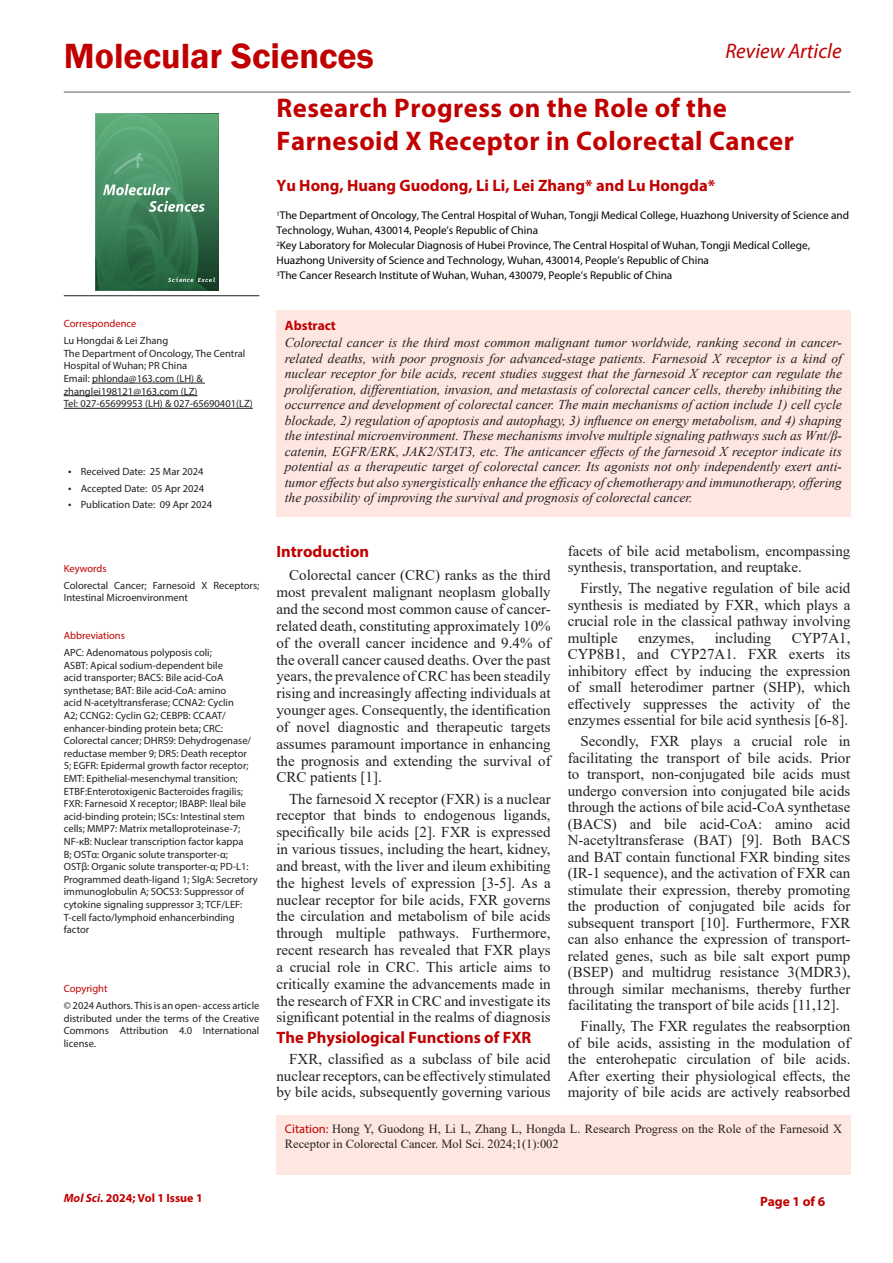
<style>
.page{position:relative;width:893px;height:1263px;background:#fff}
.page>*{position:absolute;margin:0;border:0;box-sizing:border-box;transform-origin:0 0}
.t1{font:600 36px "Franklin Gothic";color:#c00000}
.t2{font:700 27px/33px "Myriad Pro";letter-spacing:.02em;color:#c00000}
.t3{font:italic 21px "Myriad Pro";color:#c00000}
.t4{font:700 16.5px "Myriad Pro";color:#c00000}
.t5{font:15px/16.5px "Times New Roman";color:#231f20;text-align:justify}
.t6{font:italic 13.5px/15.5px "Times New Roman";color:#231f20;text-align:justify}
.t7{font:700 13.5px "Myriad Pro";color:#c00000}
.t8{font:12.45px/15px "Times New Roman";color:#231f20}
.t9{font:700 12px "Myriad Pro";color:#c00000}
.t10{font:11.25px/15px "Myriad Pro";color:#000}
.t11{font:10.5px/12.6px "Myriad Pro";color:#231f20}
.t12{font:10.5px "Myriad Pro";color:#c00000}
.s1{font-size:12px}
.s2{font-family:"Myriad Pro";color:#c00000}
.s3{font-style:italic}
</style>
<div class="page">
<div style="left:276px;top:1115px;width:574px;height:60px;background:#ffe7e1"></div>
<img style="left:95px;top:114px;width:123px;height:176px">
<hr style="left:64px;top:295px;width:195px;height:1px;background:#231f20">
<hr style="left:92px;top:383px;width:113px;height:1px;background:#231f20">
<hr style="left:64px;top:395px;width:134px;height:1px;background:#231f20">
<hr style="left:64px;top:408px;width:189px;height:1px;background:#231f20">
<hr style="left:64px;top:91px;width:786px;height:2px;background:#939598">
<div style="left:276px;top:310px;width:574px;height:207px;background:#ffe7e1"></div>
<h1 class="t1" style="left:64px;top:34px;width:312px">Molecular Sciences</h1>
<p class="t2" style="left:276px;top:90px;width:519px">Research Progress on the Role of the<br>Farnesoid X Receptor in Colorectal Cancer</p>
<p class="t4" style="left:276px;top:175px;width:440px">Yu Hong, Huang Guodong, Li Li, Lei Zhang* and Lu Hongda*</p>
<p class="t10" style="left:276px;top:208px;width:574px"><sup>1</sup>The Department of Oncology, The Central Hospital of Wuhan, Tongji Medical College, Huazhong University of Science and<br>Technology, Wuhan, 430014, People’s Republic of China</p>
<p class="t10" style="left:276px;top:238px;width:535px"><sup>2</sup>Key Laboratory for Molecular Diagnosis of Hubei Province, The Central Hospital of Wuhan, Tongji Medical College,<br>Huazhong University of Science and Technology, Wuhan, 430014, People’s Republic of China</p>
<p class="t10" style="left:276px;top:268px;width:397px"><sup>3</sup>The Cancer Research Institute of Wuhan, Wuhan, 430079, People’s Republic of China</p>
<p class="t12" style="left:64px;top:317px;width:74px">Correspondence</p>
<p class="t11" style="left:64px;top:334px;width:191px">Lu Hongdai &amp; Lei Zhang<br>The Department of Oncology, The Central<br>Hospital of Wuhan; PR China<br>Email: phlonda@163.com (LH) &amp; zhanglei198121@163.com (LZ)<br>Tel: 027-65699953 (LH) &amp; 027-65690401(LZ)</p>
<h3 class="t3" style="left:725px;top:38px;width:118px">Review Article</h3>
<p class="t7" style="left:285px;top:316px;width:53px">Abstract</p>
<p class="t6" style="left:285px;top:335px;width:559px">Colorectal cancer is the third most common malignant tumor worldwide, ranking second in cancer&shy;related deaths, with poor prognosis for advanced-stage patients. Farnesoid X receptor is a kind of nuclear receptor for bile acids, recent studies suggest that the farnesoid X receptor can regulate the proliferation, differentiation, invasion, and metastasis of colorectal cancer cells, thereby inhibiting the occurrence and development of colorectal cancer. The main mechanisms of action include 1) cell cycle blockade, 2) regulation of apoptosis and autophagy, 3) influence on energy metabolism, and 4) shaping the intestinal microenvironment. These mechanisms involve multiple signaling pathways such as Wnt/β&shy;catenin, EGFR/ERK, JAK2/STAT3, etc. The anticancer effects of the farnesoid X receptor indicate its potential as a therapeutic target of colorectal cancer. Its agonists not only independently exert anti&shy;tumor effects but also synergistically enhance the efficacy of chemotherapy and immunotherapy, offering the possibility of improving the survival and prognosis of colorectal cancer.</p>
<p class="t11" style="left:68px;top:465px;width:137px"><span class="s1">•</span> Received Date: 25 Mar 2024</p>
<p class="t11" style="left:68px;top:481px;width:138px"><span class="s1">•</span> Accepted Date: 05 Apr 2024</p>
<p class="t11" style="left:68px;top:498px;width:146px"><span class="s1">•</span> Publication Date: 09 Apr 2024</p>
<p class="t12" style="left:64px;top:562px;width:44px">Keywords</p>
<p class="t11" style="left:64px;top:578px;width:197px">Colorectal Cancer; Farnesoid X Receptors;<br>Intestinal Microenvironment</p>
<p class="t12" style="left:64px;top:629px;width:63px">Abbreviations</p>
<p class="t11" style="left:64px;top:646px;width:196px">APC: Adenomatous polyposis coli;<br>ASBT: Apical sodium-dependent bile<br>acid transporter; BACS: Bile acid-CoA synthetase; BAT: Bile acid-CoA: amino<br>acid N-acetyltransferase; CCNA2: Cyclin<br>A2; CCNG2: Cyclin G2; CEBPB: CCAAT/ enhancer-binding protein beta; CRC:<br>Colorectal cancer; DHRS9: Dehydrogenase/ reductase member 9; DR5: Death receptor<br>5; EGFR: Epidermal growth factor receptor; EMT: Epithelial-mesenchymal transition; ETBF:Enterotoxigenic Bacteroides fragilis; FXR: Farnesoid X receptor; IBABP: Ileal bile acid-binding protein; ISCs: Intestinal stem cells; MMP7: Matrix metalloproteinase-7; NF-κB: Nuclear transcription factor kappa<br>B; OSTα: Organic solute transporter-α;<br>OSTβ: Organic solute transporter-α; PD-L1:<br>Programmed death-ligand 1; SIgA: Secretory immunoglobulin A; SOCS3: Suppressor of cytokine signaling suppressor 3; TCF/LEF:<br>T-cell facto/lymphoid enhancerbinding factor</p>
<p class="t12" style="left:64px;top:982px;width:45px">Copyright</p>
<p class="t11" style="left:64px;top:999px;width:197px;text-align:justify">© 2024 Authors. This is an open- access article distributed under the terms of the Creative Commons Attribution 4.0 International license.</p>
<p class="t4" style="left:276px;top:541px;width:94px">Introduction</p>
<p class="t5" style="left:276px;top:566px;width:276px;text-indent:13px">Colorectal cancer (CRC) ranks as the third most prevalent malignant neoplasm globally and the second most common cause of cancer&shy;related death, constituting approximately 10% of the overall cancer incidence and 9.4% of the overall cancer caused deaths. Over the past years, the prevalence of CRC has been steadily rising and increasingly affecting individuals at younger ages. Consequently, the identification of novel diagnostic and therapeutic targets assumes paramount importance in enhancing the prognosis and extending the survival of CRC patients [1].</p>
<p class="t5" style="left:276px;top:790px;width:276px;text-indent:13px">The farnesoid X receptor (FXR) is a nuclear receptor that binds to endogenous ligands, specifically bile acids [2]. FXR is expressed in various tissues, including the heart, kidney, and breast, with the liver and ileum exhibiting the highest levels of expression [3-5]. As a nuclear receptor for bile acids, FXR governs the circulation and metabolism of bile acids through multiple pathways. Furthermore, recent research has revealed that FXR plays a crucial role in CRC. This article aims to critically examine the advancements made in the research of FXR in CRC and investigate its significant potential in the realms of diagnosis</p>
<p class="t4" style="left:276px;top:1026px;width:256px">The Physiological Functions of FXR</p>
<p class="t5" style="left:276px;top:1050px;width:276px;text-indent:13px">FXR, classified as a subclass of bile acid nuclear receptors, can be effectively stimulated by bile acids, subsequently governing various</p>
<p class="t5" style="left:568px;top:542px;width:284px">facets of bile acid metabolism, encompassing synthesis, transportation, and reuptake.</p>
<p class="t5" style="left:568px;top:579px;width:284px;text-indent:13px">Firstly, The negative regulation of bile acid synthesis is mediated by FXR, which plays a crucial role in the classical pathway involving multiple</p>
<p class="t5" style="left:638px;top:629px;width:58px">enzymes,</p>
<p class="t5" style="left:715px;top:629px;width:58px">including</p>
<p class="t5" style="left:568px;top:629px;width:284px;text-indent:224px">CYP7A1, CYP8B1, and CYP27A1. FXR exerts its inhibitory effect by inducing the expression of small heterodimer partner (SHP), which effectively suppresses the activity of the enzymes essential for bile acid synthesis [6-8].</p>
<p class="t5" style="left:568px;top:732px;width:284px;text-indent:13px">Secondly, FXR plays a crucial role in facilitating the transport of bile acids. Prior to transport, non-conjugated bile acids must undergo conversion into conjugated bile acids through the actions of bile acid-CoA synthetase (BACS) and bile acid-CoA: amino acid N-acetyltransferase (BAT) [9]. Both BACS and BAT contain functional FXR binding sites (IR-1 sequence), and the activation of FXR can stimulate their expression, thereby promoting the production of conjugated bile acids for subsequent transport [10]. Furthermore, FXR can also enhance the expression of transport&shy;related genes, such as bile salt export pump (BSEP) and multidrug resistance 3(MDR3), through similar mechanisms, thereby further facilitating the transport of bile acids [11,12].</p>
<p class="t5" style="left:568px;top:1017px;width:284px;text-indent:13px">Finally, The FXR regulates the reabsorption of bile acids, assisting in the modulation of the enterohepatic circulation of bile acids.<br>After exerting their physiological effects, the majority of bile acids are actively reabsorbed</p>
<p class="t8" style="left:285px;top:1121px;width:559px"><span class="s2">Citation:</span> Hong Y, Guodong H, Li L, Zhang L, Hongda L. Research Progress on the Role of the Farnesoid X<br>Receptor in Colorectal Cancer. Mol Sci. 2024;1(1):002</p>
<p class="t9" style="left:64px;top:1190px;width:140px"><span class="s3">Mol Sci.</span> 2024; Vol 1 Issue 1</p>
<p class="t7" style="left:760px;top:1192px;width:67px">Page 1 of 6</p>
</div>
